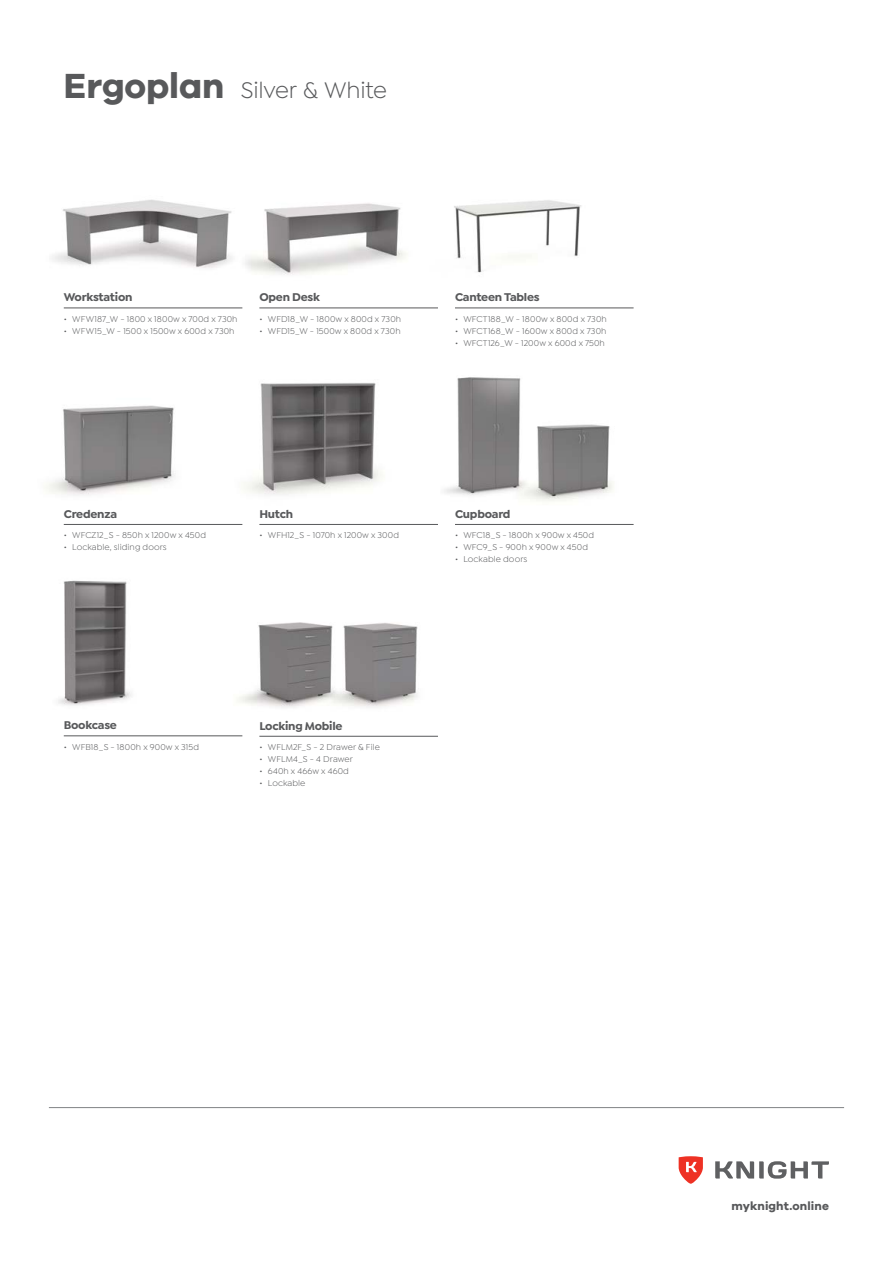
<style>
.page{position:relative;width:893px;height:1263px;background:#fff}
.page>*{position:absolute;margin:0;border:0;box-sizing:border-box;transform-origin:0 0}
.t1{font:24px "Isidora Sans";letter-spacing:-.01em;color:#58595b}
.t2{font:700 12px "Isidora Sans";letter-spacing:-.02em;color:#58595b}
.t3{font:700 12px "Galano Grotesque";letter-spacing:.01em;color:#58595b}
.t4{font:9px "Isidora Sans";letter-spacing:.015em;color:#58595b}
.s1{font-family:"Galano Grotesque";font-weight:700;font-size:36px}
</style>
<div class="page">
<hr style="left:49px;top:1107px;width:795px;height:1px;background:#808285">
<img style="left:45px;top:405px;width:130px;height:90px">
<img style="left:58px;top:580px;width:73px;height:126px">
<img style="left:444px;top:377px;width:77px;height:119px">
<img style="left:483px;top:409px;width:130px;height:92px">
<img style="left:244px;top:383px;width:138px;height:112px">
<img style="left:411px;top:626px;width:27px;height:110px">
<img style="left:185px;top:622px;width:226px;height:115px">
<img style="left:257px;top:203px;width:149px;height:72px">
<img style="left:52px;top:199px;width:205px;height:110px">
<hr style="left:64px;top:308px;width:178px;height:1px;background:#58595b">
<hr style="left:259px;top:308px;width:179px;height:1px;background:#58595b">
<hr style="left:64px;top:524px;width:178px;height:1px;background:#58595b">
<hr style="left:259px;top:736px;width:179px;height:1px;background:#58595b">
<hr style="left:455px;top:524px;width:179px;height:1px;background:#58595b">
<hr style="left:64px;top:735px;width:178px;height:1px;background:#58595b">
<hr style="left:259px;top:524px;width:179px;height:1px;background:#58595b">
<hr style="left:455px;top:308px;width:179px;height:1px;background:#58595b">
<img style="left:454px;top:200px;width:128px;height:73px">
<svg style="left:679px;top:1156px;width:24px;height:28px"></svg>
<svg style="left:715px;top:1161px;width:114px;height:17px"></svg>
<h1 class="t1" style="left:64px;top:77px;width:325px"><span class="s1">Ergoplan</span> Silver &amp; White</h1>
<h2 class="t2" style="left:64px;top:290px;width:70px">Workstation</h2>
<p class="t4" style="left:64px;top:314px;width:175px">• WFW187_W - 1800 x 1800w x 700d x 730h</p>
<p class="t4" style="left:64px;top:326px;width:172px">• WFW15_W - 1500 x 1500w x 600d x 730h</p>
<h2 class="t2" style="left:259px;top:290px;width:62px">Open Desk</h2>
<p class="t4" style="left:259px;top:314px;width:143px">• WFD18_W - 1800w x 800d x 730h</p>
<p class="t4" style="left:259px;top:326px;width:143px">• WFD15_W - 1500w x 800d x 730h</p>
<h2 class="t2" style="left:455px;top:290px;width:86px">Canteen Tables</h2>
<p class="t4" style="left:455px;top:314px;width:153px">• WFCT188_W - 1800w x 800d x 730h</p>
<p class="t4" style="left:455px;top:326px;width:153px">• WFCT168_W - 1600w x 800d x 730h</p>
<p class="t4" style="left:455px;top:338px;width:151px">• WFCT126_W - 1200w x 600d x 750h</p>
<h2 class="t2" style="left:64px;top:506px;width:55px">Credenza</h2>
<p class="t4" style="left:64px;top:530px;width:144px">• WFCZ12_S - 850h x 1200w x 450d</p>
<p class="t4" style="left:64px;top:542px;width:104px">• Lockable, sliding doors</p>
<h2 class="t2" style="left:259px;top:506px;width:35px">Hutch</h2>
<p class="t4" style="left:259px;top:530px;width:141px">• WFH12_S - 1070h x 1200w x 300d</p>
<h2 class="t2" style="left:455px;top:506px;width:57px">Cupboard</h2>
<p class="t4" style="left:455px;top:530px;width:141px">• WFC18_S - 1800h x 900w x 450d</p>
<p class="t4" style="left:455px;top:542px;width:135px">• WFC9_S - 900h x 900w x 450d</p>
<p class="t4" style="left:455px;top:554px;width:74px">• Lockable doors</p>
<h2 class="t2" style="left:64px;top:718px;width:55px">Bookcase</h2>
<p class="t4" style="left:64px;top:742px;width:137px">• WFB18_S - 1800h x 900w x 315d</p>
<h2 class="t2" style="left:259px;top:718px;width:85px">Locking Mobile</h2>
<p class="t4" style="left:259px;top:742px;width:122px">• WFLM2F_S - 2 Drawer &amp; File</p>
<p class="t4" style="left:259px;top:754px;width:95px">• WFLM4_S - 4 Drawer</p>
<p class="t4" style="left:259px;top:766px;width:91px">• 640h x 466w x 460d</p>
<p class="t4" style="left:259px;top:778px;width:48px">• Lockable</p>
<h2 class="t3" style="left:731px;top:1199px;width:99px">myknight.online</h2>
</div>
